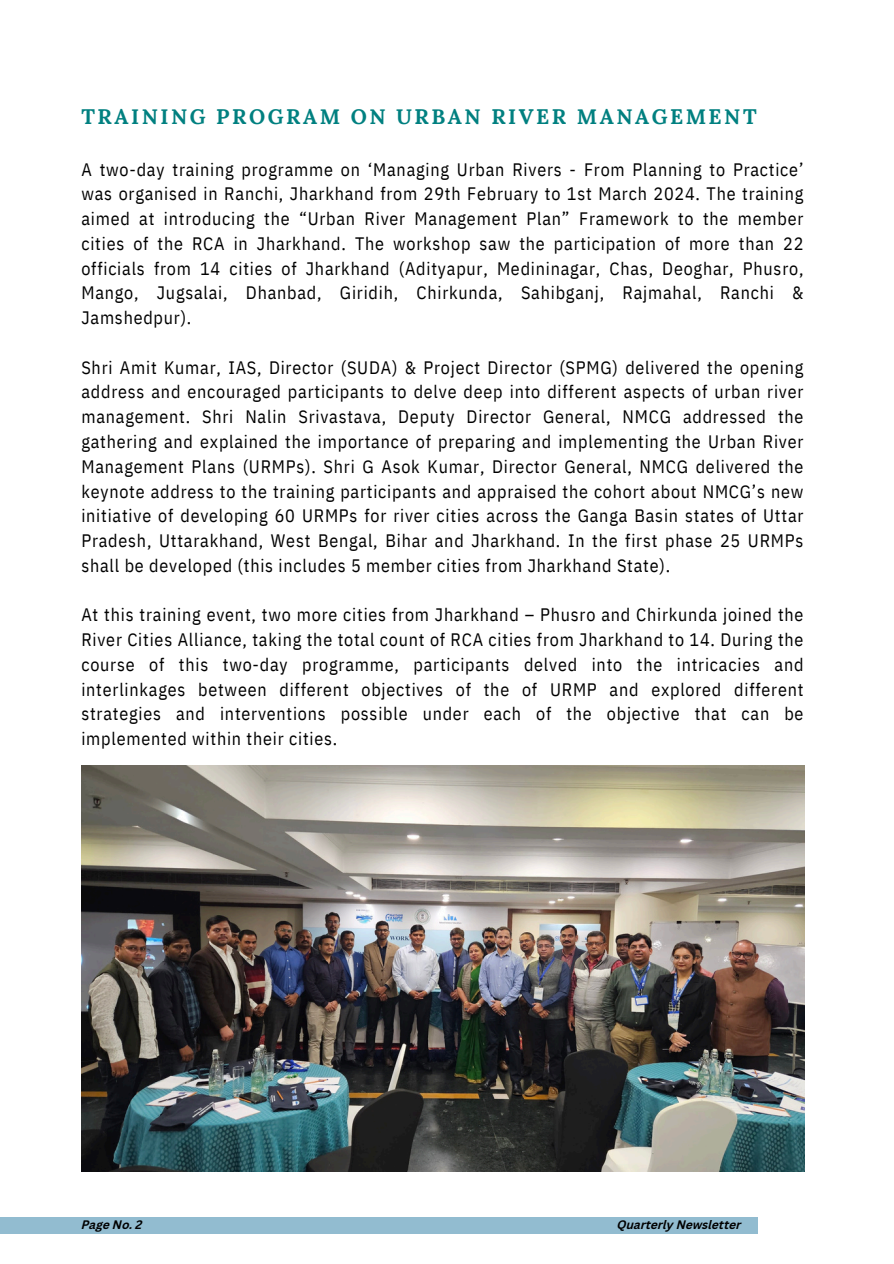
<style>
.page{position:relative;width:894px;height:1264px;background:#fff}
.page>*{position:absolute;margin:0;border:0;box-sizing:border-box;transform-origin:0 0}
.t1{font:700 21px "Lora";letter-spacing:.12em;color:#008080}
.t2{font:18px/24.8px "IBM Plex Sans Cond";letter-spacing:.045em;color:#000;text-align:justify}
.t3{font:italic 700 12px "Canva Sans";color:#000}
</style>
<div class="page">
<div style="left:0;top:1217px;width:757px;height:16px;background:#92bcd0"></div>
<img style="left:81px;top:765px;width:723px;height:406px">
<p class="t1" style="left:81px;top:103px;width:676px">TRAINING PROGRAM ON URBAN RIVER MANAGEMENT</p>
<h1 class="t2" style="left:81px;top:156px;width:723px">A two-day training programme on ‘Managing Urban Rivers - From Planning to Practice’ was organised in Ranchi, Jharkhand from 29th February to 1st March 2024. The training aimed at introducing the “Urban River Management Plan” Framework to the member cities of the RCA in Jharkhand. The workshop saw the participation of more than 22 officials from 14 cities of Jharkhand (Adityapur, Medininagar, Chas, Deoghar, Phusro, Mango, Jugsalai, Dhanbad, Giridih, Chirkunda, Sahibganj, Rajmahal, Ranchi &amp; Jamshedpur).</h1>
<h2 class="t2" style="left:81px;top:354px;width:723px">Shri Amit Kumar, IAS, Director (SUDA) &amp; Project Director (SPMG) delivered the opening address and encouraged participants to delve deep into different aspects of urban river management. Shri Nalin Srivastava, Deputy Director General, NMCG addressed the gathering and explained the importance of preparing and implementing the Urban River Management Plans (URMPs). Shri G Asok Kumar, Director General, NMCG delivered the keynote address to the training participants and appraised the cohort about NMCG’s new initiative of developing 60 URMPs for river cities across the Ganga Basin states of Uttar Pradesh, Uttarakhand, West Bengal, Bihar and Jharkhand. In the first phase 25 URMPs shall be developed (this includes 5 member cities from Jharkhand State).</h2>
<h2 class="t2" style="left:81px;top:602px;width:723px">At this training event, two more cities from Jharkhand – Phusro and Chirkunda joined the River Cities Alliance, taking the total count of RCA cities from Jharkhand to 14. During the course of this two-day programme, participants delved into the intricacies and interlinkages between different objectives of the of URMP and explored different strategies and interventions possible under each of the objective that can be implemented within their cities.</h2>
<h2 class="t3" style="left:81px;top:1219px;width:62px">Page No. 2</h2>
<p class="t3" style="left:617px;top:1219px;width:125px">Quarterly Newsletter</p>
</div>
